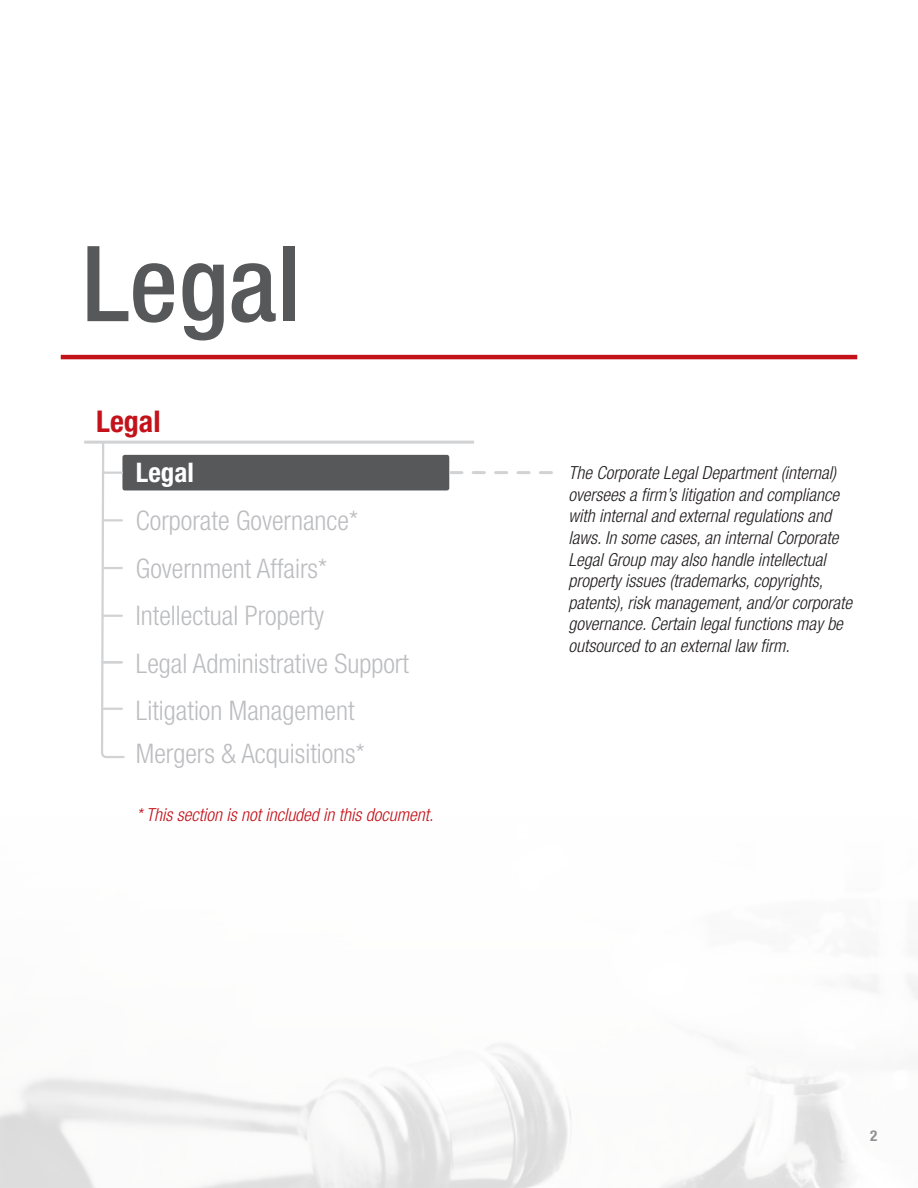
<style>
.page{position:relative;width:918px;height:1188px;background:#fff}
.page>*{position:absolute;margin:0;border:0;box-sizing:border-box;transform-origin:0 0}
.t1{font:500 condensed 105px "Helvetica Neue LT Pro";color:#57585a}
.t2{font:700 condensed 30px "Helvetica Neue LT Pro";color:#c4121a}
.t3{font:300 condensed 27px "Helvetica Neue LT Pro";color:#bcbdc0}
.t4{font:700 condensed 27px "Helvetica Neue LT Pro";color:#fff}
.t5{font:italic 300 condensed 18px/21.6px "Helvetica Neue LT Pro";color:#231f20}
.t6{font:italic 300 condensed 18px "Helvetica Neue LT Pro";color:#c4121a}
.t7{font:700 condensed 15px "Helvetica Neue LT Pro";color:#808285}
</style>
<div class="page">
<img style="left:0;top:976px;width:918px;height:212px">
<hr style="left:61px;top:355px;width:796px;height:4px;background:#c4121a">
<div style="left:122px;top:455px;width:327px;height:35px;background:#57585a;border-radius:2px"></div>
<hr style="left:84px;top:441px;width:390px;height:3px;background:#d1d2d4">
<svg style="left:451px;top:471px;width:101px;height:3px"></svg>
<svg style="left:100px;top:443px;width:26px;height:745px"></svg>
<h1 class="t1" style="left:83px;top:221px;width:219px">Legal</h1>
<h2 class="t2" style="left:96px;top:403px;width:66px">Legal</h2>
<h3 class="t4" style="left:136px;top:456px;width:59px">Legal</h3>
<h3 class="t3" style="left:136px;top:505px;width:224px">Corporate Governance*</h3>
<h3 class="t3" style="left:136px;top:553px;width:193px">Government Affairs*</h3>
<h3 class="t3" style="left:136px;top:600px;width:190px">Intellectual Property</h3>
<h3 class="t3" style="left:136px;top:648px;width:274px">Legal Administrative Support</h3>
<h3 class="t3" style="left:136px;top:695px;width:220px">Litigation Management</h3>
<h3 class="t3" style="left:136px;top:738px;width:230px">Mergers &amp; Acquisitions*</h3>
<p class="t6" style="left:137px;top:805px;width:298px">* This section is not included in this document.</p>
<p class="t5" style="left:568px;top:463px;width:285px">The Corporate Legal Department (internal) oversees a firm’s litigation and compliance with internal and external regulations and laws. In some cases, an internal Corporate Legal Group may also handle intellectual property issues (trademarks, copyrights, patents), risk management, and/or corporate governance. Certain legal functions may be outsourced to an external law firm.</p>
<p class="t7" style="left:870px;top:1126px;width:9px">2</p>
</div>
